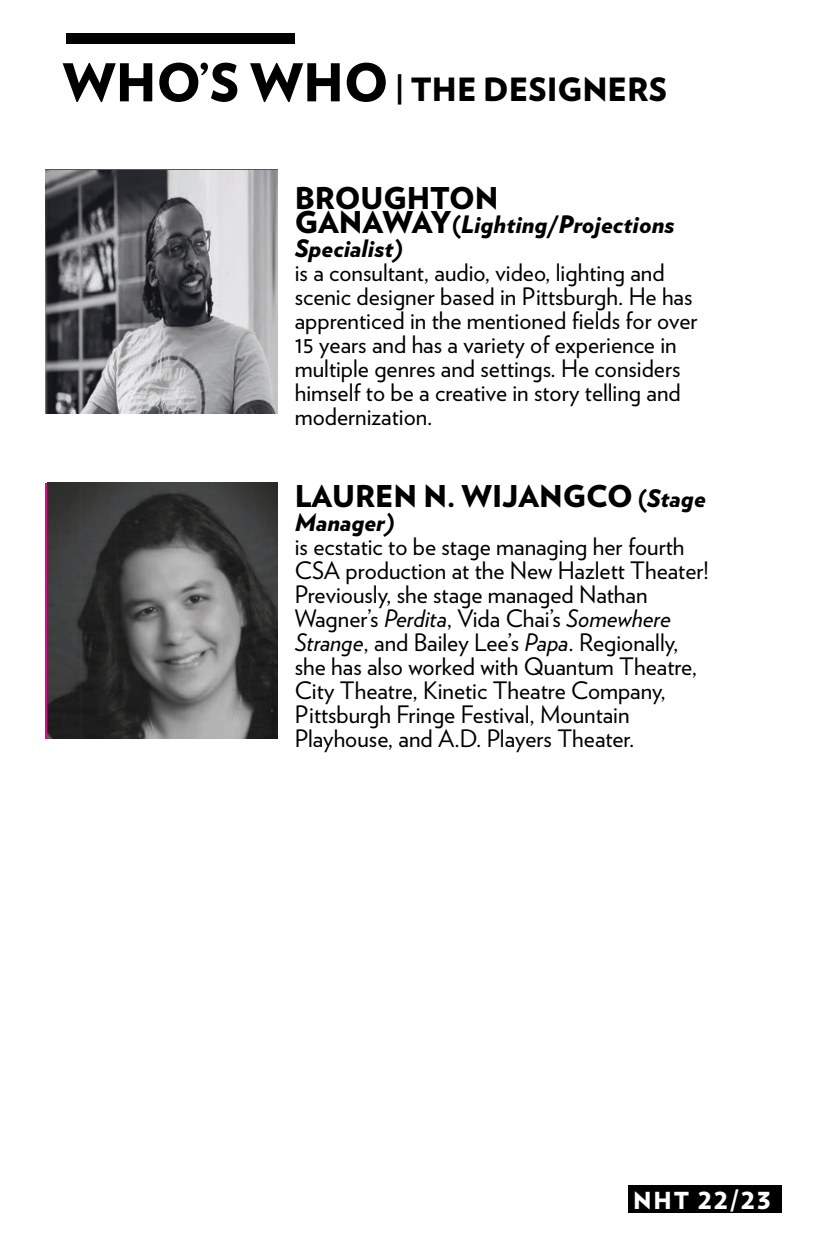
<style>
.page{position:relative;width:828px;height:1260px;background:#fff}
.page>*{position:absolute;margin:0;border:0;box-sizing:border-box;transform-origin:0 0}
.t1{font:900 32px "Verlag";color:#000}
.t2{font:900 30px "Verlag";color:#000}
.t3{font:24px/24px "Verlag";color:#000}
.t4{font:italic 900 24px/24px "Verlag";color:#000}
.t5{font:900 23.4px "Verlag";letter-spacing:.08em;color:#fff}
.s1{font-size:52px}
.s2{font-style:normal;font-size:30px}
.s3{font-style:normal}
.s4{font-size:24px}
.s5{font-style:italic;font-size:24px}
.s6{font-style:italic}
</style>
<div class="page">
<div style="left:66px;top:34px;width:229px;height:10px;background:#000"></div>
<div style="left:629px;top:1186px;width:153px;height:27px;background:#000"></div>
<img style="left:45px;top:170px;width:232px;height:243px">
<img style="left:47px;top:483px;width:230px;height:256px">
<p class="t1" style="left:63px;top:63px;width:606px"><span class="s1">WHO’S WHO</span> | THE DESIGNERS</p>
<p class="t2" style="left:295px;top:173px;width:205px">BROUGHTON</p>
<p class="t4" style="left:295px;top:211px;width:381px"><span class="s2">GANAWAY</span><span class="s3">(</span>Lighting/Projections<br>Specialist)</p>
<p class="t3" style="left:295px;top:259px;width:404px">is a consultant, audio, video, lighting and scenic designer based in Pittsburgh. He has apprenticed in the mentioned fields for over 15 years and has a variety of experience in multiple genres and settings. He considers himself to be a creative in story telling and modernization.</p>
<p class="t2" style="left:295px;top:471px;width:413px">LAUREN N. WIJANGCO <span class="s4">(</span><span class="s5">Stage</span></p>
<p class="t4" style="left:295px;top:509px;width:102px">Manager)</p>
<p class="t3" style="left:295px;top:533px;width:416px">is ecstatic to be stage managing her fourth CSA production at the New Hazlett Theater!<br>Previously, she stage managed Nathan Wagner’s <span class="s6">Perdita</span>, Vida Chai’s <span class="s6">Somewhere Strange</span>, and Bailey Lee’s <span class="s6">Papa</span>. Regionally, she has also worked with Quantum Theatre, City Theatre, Kinetic Theatre Company, Pittsburgh Fringe Festival, Mountain Playhouse, and A.D. Players Theater.</p>
<p class="t5" style="left:633px;top:1181px;width:139px">NHT 22/23</p>
</div>
